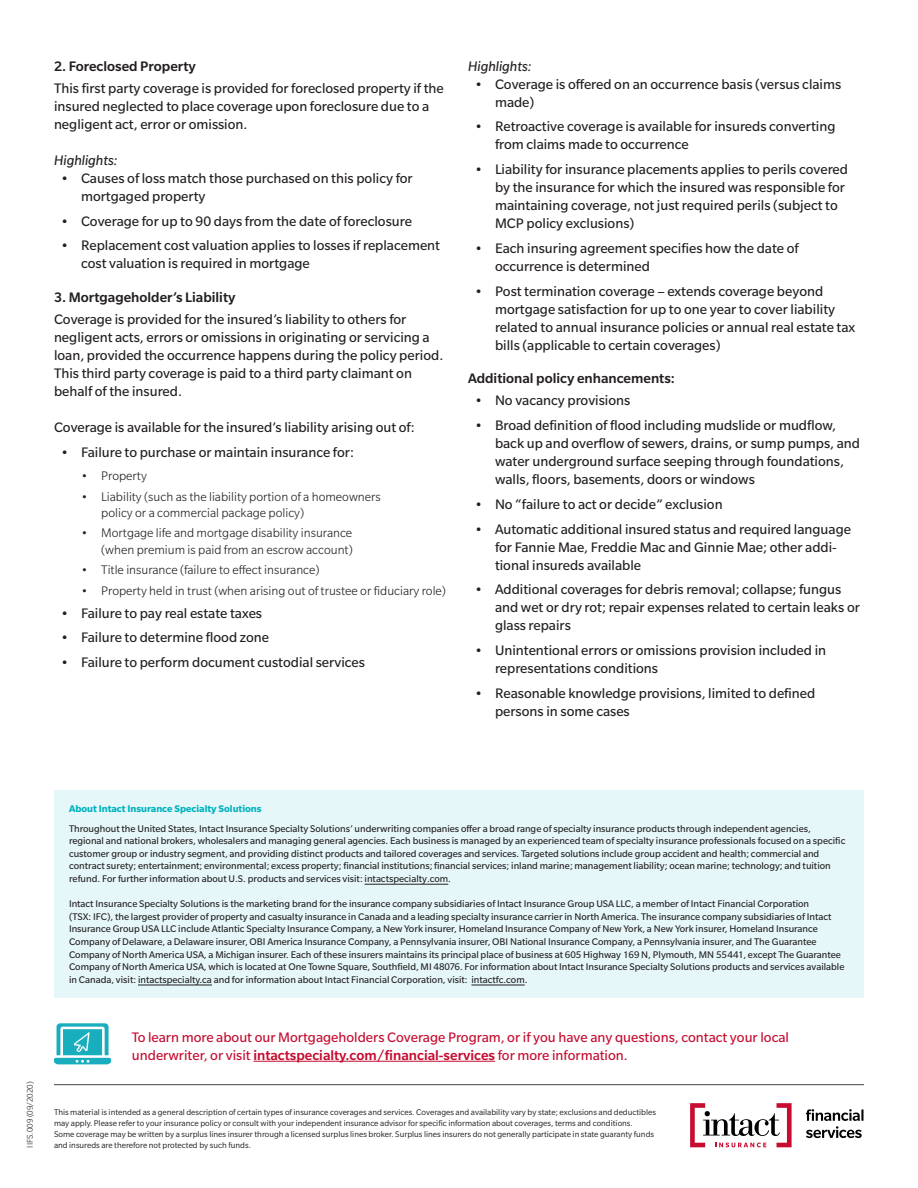
<style>
.page{position:relative;width:918px;height:1188px;background:#fff}
.page>*{position:absolute;margin:0;border:0;box-sizing:border-box;transform-origin:0 0}
.body_copy{font:15px/18px "Slate Std";color:#231f20}
.contact_info{font:15px/18px "Slate Std";color:#c60c30}
.headline_2{font:500 15px "Slate Std";color:#231f20}
.body_copy-2{font:italic 15px "Slate Std";color:#231f20}
.t1{font:300 13.5px/16.2px "Slate Std";color:#231f20}
.business_description{font:10.5px/12.6px "Slate Std";color:#231f20}
.legal_disclaimer{font:9px/10.8px "Slate Std";color:#231f20}
.job_no{font:300 9px "Slate Std";color:#231f20}
.s1{font-weight:700;color:#00b3be}
.s2{font-weight:500}
</style>
<div class="page">
<svg style="left:690px;top:1103px;width:102px;height:44px"></svg>
<svg style="left:806px;top:1109px;width:58px;height:29px"></svg>
<hr style="left:54px;top:1084px;width:810px;height:1px;background:#231f20">
<hr style="left:253px;top:1061px;width:242px;height:1px;background:#c60c30">
<svg style="left:54px;top:1023px;width:57px;height:41px"></svg>
<div style="left:54px;top:790px;width:810px;height:208px;background:#e6f7f9"></div>
<hr style="left:365px;top:884px;width:83px;height:1px;background:#231f20">
<hr style="left:138px;top:985px;width:74px;height:1px;background:#231f20">
<hr style="left:471px;top:985px;width:54px;height:1px;background:#231f20">
<p class="headline_2" style="left:54px;top:58px;width:143px">2. Foreclosed Property</p>
<p class="body_copy" style="left:54px;top:79px;width:391px">This first party coverage is provided for foreclosed property if the insured neglected to place coverage upon foreclosure due to a negligent act, error or omission.</p>
<p class="body_copy-2" style="left:54px;top:152px;width:65px">Highlights:</p>
<p class="body_copy" style="left:81px;top:169px;width:333px;text-indent:-20px">• Causes of loss match those purchased on this policy for mortgaged property</p>
<p class="body_copy" style="left:61px;top:212px;width:353px">• Coverage for up to 90 days from the date of foreclosure</p>
<p class="body_copy" style="left:81px;top:237px;width:361px;text-indent:-20px">• Replacement cost valuation applies to losses if replacement cost valuation is required in mortgage</p>
<p class="headline_2" style="left:54px;top:289px;width:183px">3. Mortgageholder’s Liability</p>
<p class="body_copy" style="left:54px;top:310px;width:391px">Coverage is provided for the insured’s liability to others for negligent acts, errors or omissions in originating or servicing a loan, provided the occurrence happens during the policy period.<br>This third party coverage is paid to a third party claimant on behalf of the insured.</p>
<p class="body_copy" style="left:54px;top:418px;width:362px">Coverage is available for the insured’s liability arising out of:</p>
<p class="body_copy" style="left:61px;top:443px;width:295px">• Failure to purchase or maintain insurance for:</p>
<p class="t1" style="left:81px;top:467px;width:67px">• Property</p>
<p class="t1" style="left:101px;top:488px;width:281px;text-indent:-20px">• Liability (such as the liability portion of a homeowners policy or a commercial package policy)</p>
<p class="t1" style="left:81px;top:525px;width:273px;text-align:right">• Mortgage life and mortgage disability insurance (when premium is paid from an escrow account)</p>
<p class="t1" style="left:81px;top:562px;width:240px">• Title insurance (failure to effect insurance)</p>
<p class="t1" style="left:81px;top:583px;width:366px">• Property held in trust (when arising out of trustee or fiduciary role)</p>
<p class="body_copy" style="left:61px;top:604px;width:203px">• Failure to pay real estate taxes</p>
<p class="body_copy" style="left:61px;top:628px;width:210px">• Failure to determine flood zone</p>
<p class="body_copy" style="left:61px;top:653px;width:306px">• Failure to perform document custodial services</p>
<p class="body_copy-2" style="left:468px;top:58px;width:65px">Highlights:</p>
<p class="body_copy" style="left:495px;top:75px;width:348px;text-indent:-20px">• Coverage is offered on an occurrence basis (versus claims made)</p>
<p class="body_copy" style="left:495px;top:117px;width:342px;text-indent:-20px">• Retroactive coverage is available for insureds converting from claims made to occurrence</p>
<p class="body_copy" style="left:495px;top:160px;width:355px;text-indent:-20px">• Liability for insurance placements applies to perils covered by the insurance for which the insured was responsible for maintaining coverage, not just required perils (subject to MCP policy exclusions)</p>
<p class="body_copy" style="left:495px;top:239px;width:305px;text-indent:-20px">• Each insuring agreement specifies how the date of occurrence is determined</p>
<p class="body_copy" style="left:495px;top:282px;width:362px;text-indent:-20px">• Post termination coverage – extends coverage beyond mortgage satisfaction for up to one year to cover liability related to annual insurance policies or annual real estate tax bills (applicable to certain coverages)</p>
<p class="headline_2" style="left:468px;top:370px;width:208px">Additional policy enhancements:</p>
<p class="body_copy" style="left:475px;top:391px;width:157px">• No vacancy provisions</p>
<p class="body_copy" style="left:495px;top:416px;width:367px;text-indent:-20px">• Broad definition of flood including mudslide or mudflow, back up and overflow of sewers, drains, or sump pumps, and water underground surface seeping through foundations, walls, floors, basements, doors or windows</p>
<p class="body_copy" style="left:475px;top:495px;width:249px">• No “failure to act or decide” exclusion</p>
<p class="body_copy" style="left:495px;top:520px;width:358px;text-indent:-20px">• Automatic additional insured status and required language for Fannie Mae, Freddie Mac and Ginnie Mae; other addi&shy;tional insureds available</p>
<p class="body_copy" style="left:495px;top:580px;width:366px;text-indent:-20px">• Additional coverages for debris removal; collapse; fungus and wet or dry rot; repair expenses related to certain leaks or glass repairs</p>
<p class="body_copy" style="left:495px;top:641px;width:333px;text-indent:-20px">• Unintentional errors or omissions provision included in representations conditions</p>
<p class="body_copy" style="left:495px;top:684px;width:322px;text-indent:-20px">• Reasonable knowledge provisions, limited to defined persons in some cases</p>
<p class="job_no" style="left:25px;top:1148px;width:67px;rotate:-90deg">IIFS.009 (09/2020)</p>
<p class="business_description" style="left:69px;top:799px;width:743px;line-height:19.4px"><span class="s1">About Intact Insurance Specialty Solutions<br></span>Throughout the United States, Intact Insurance Specialty Solutions’ underwriting companies offer a broad range of specialty insurance products through independent agencies,</p>
<p class="business_description" style="left:69px;top:835px;width:778px">regional and national brokers, wholesalers and managing general agencies. Each business is managed by an experienced team of specialty insurance professionals focused on a specific customer group or industry segment, and providing distinct products and tailored coverages and services. Targeted solutions include group accident and health; commercial and contract surety; entertainment; environmental; excess property; financial institutions; financial services; inland marine; management liability; ocean marine; technology; and tuition refund. For further information about U.S. products and services visit: intactspecialty.com.</p>
<p class="business_description" style="left:69px;top:898px;width:777px">Intact Insurance Specialty Solutions is the marketing brand for the insurance company subsidiaries of Intact Insurance Group USA LLC, a member of Intact Financial Corporation<br>(TSX: IFC), the largest provider of property and casualty insurance in Canada and a leading specialty insurance carrier in North America. The insurance company subsidiaries of Intact Insurance Group USA LLC include Atlantic Specialty Insurance Company, a New York insurer, Homeland Insurance Company of New York, a New York insurer, Homeland Insurance Company of Delaware, a Delaware insurer, OBI America Insurance Company, a Pennsylvania insurer, OBI National Insurance Company, a Pennsylvania insurer, and The Guarantee Company of North America USA, a Michigan insurer. Each of these insurers maintains its principal place of business at 605 Highway 169 N, Plymouth, MN 55441, except The Guarantee Company of North America USA, which is located at One Towne Square, Southfield, MI 48076. For information about Intact Insurance Specialty Solutions products and services available in Canada, visit: intactspecialty.ca and for information about Intact Financial Corporation, visit: intactfc.com.</p>
<p class="contact_info" style="left:132px;top:1028px;width:659px">To learn more about our Mortgageholders Coverage Program, or if you have any questions, contact your local underwriter, or visit <span class="s2">intactspecialty.com/financial-services</span> for more information.</p>
<p class="legal_disclaimer" style="left:54px;top:1107px;width:604px">This material is intended as a general description of certain types of insurance coverages and services. Coverages and availability vary by state; exclusions and deductibles may apply. Please refer to your insurance policy or consult with your independent insurance advisor for specific information about coverages, terms and conditions.<br>Some coverage may be written by a surplus lines insurer through a licensed surplus lines broker. Surplus lines insurers do not generally participate in state guaranty funds and insureds are therefore not protected by such funds.</p>
</div>
